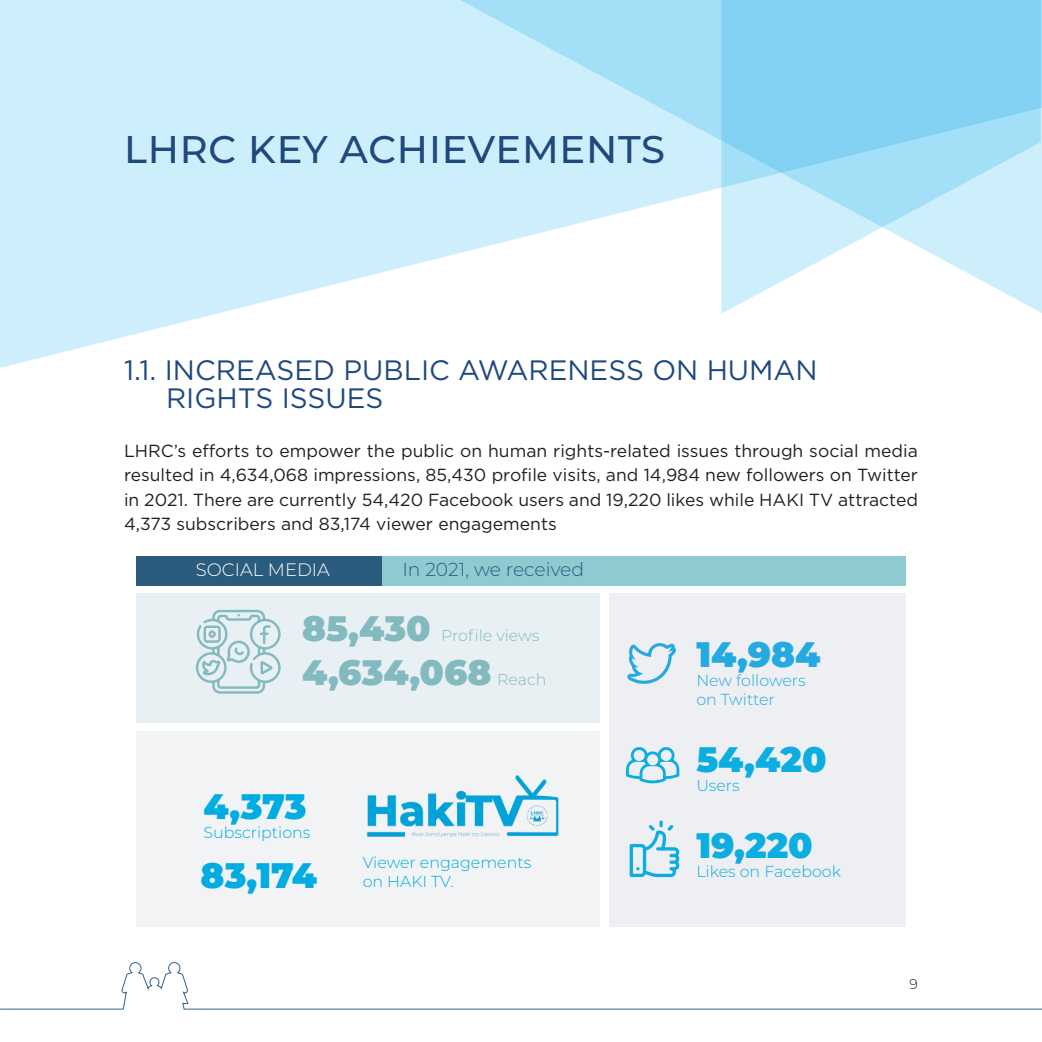
<style>
.page{position:relative;width:1042px;height:1042px;background:#fff}
.page>*{position:absolute;margin:0;border:0;box-sizing:border-box;transform-origin:0 0}
.t1{font:500 38.5px "Montserrat";letter-spacing:.02em;color:#1f497d}
.t2{font:900 35.35px "Montserrat";color:#83babf}
.t3{font:900 35.35px "Montserrat";color:#0cade0}
.t4{font:900 35.35px "Montserrat";letter-spacing:-.005em;color:#00ace2}
.t5{font:900 35.35px "Montserrat";color:#24aae1}
.t6{font:28px/28px "Gotham";color:#1f497d}
.t7{font:300 18.72px "Montserrat";color:#2b5c7d}
.t8{font:300 18.03px "Montserrat";color:#fff}
.t9{font:17.5px/24.5px "Gotham";color:#231f20;text-align:justify}
.t10{font:300 15.92px/19.1px "Montserrat";color:#00ace2}
.t11{font:300 15.92px/19.1px "Montserrat";color:#24aae1}
.t12{font:300 15.92px "Montserrat";color:#0cade0}
.t13{font:300 15.92px "Montserrat";letter-spacing:-.005em;color:#83babf}
.t14{font:300 14px "Montserrat";color:#231f20}
</style>
<div class="page">
<svg style="left:0;top:962px;width:1042px;height:48px"></svg>
<svg style="left:0;top:0;width:1042px;height:368px;fill:#cceffb"></svg>
<svg style="left:721px;top:0;width:319px;height:314px;background:#abe1f7"></svg>
<div style="left:609px;top:593px;width:296px;height:334px;background:#edeff2"></div>
<div style="left:136px;top:593px;width:464px;height:130px;background:#e9f0f4"></div>
<div style="left:136px;top:731px;width:464px;height:196px;background:#f2f3f4"></div>
<div style="left:381px;top:556px;width:524px;height:29px;background:#8ecad0"></div>
<div style="left:136px;top:556px;width:245px;height:29px;background:#2b5c7d"></div>
<svg style="left:195px;top:610px;width:86px;height:84px"></svg>
<svg style="left:627px;top:643px;width:49px;height:41px"></svg>
<svg style="left:626px;top:747px;width:53px;height:36px"></svg>
<svg style="left:629px;top:820px;width:51px;height:57px"></svg>
<img style="left:367px;top:775px;width:192px;height:62px">
<h1 class="t1" style="left:124px;top:123px;width:543px">LHRC KEY ACHIEVEMENTS</h1>
<h3 class="t6" style="left:166px;top:355px;width:653px;text-indent:-42px">1.1. INCREASED PUBLIC AWARENESS ON HUMAN<br>RIGHTS ISSUES</h3>
<p class="t9" style="left:124px;top:438px;width:795px">LHRC’s efforts to empower the public on human rights-related issues through social media resulted in 4,634,068 impressions, 85,430 profile visits, and 14,984 new followers on Twitter in 2021. There are currently 54,420 Facebook users and 19,220 likes while HAKI TV attracted 4,373 subscribers and 83,174 viewer engagements</p>
<p class="t8" style="left:196px;top:558px;width:136px">SOCIAL MEDIA</p>
<p class="t7" style="left:402px;top:557px;width:183px">In 2021, we received</p>
<h2 class="t2" style="left:302px;top:601px;width:130px">85,430</h2>
<p class="t13" style="left:441px;top:624px;width:99px">Profile views</p>
<h2 class="t2" style="left:302px;top:646px;width:191px">4,634,068</h2>
<p class="t13" style="left:497px;top:668px;width:51px">Reach</p>
<h2 class="t5" style="left:696px;top:628px;width:126px">14,984</h2>
<p class="t11" style="left:696px;top:671px;width:111px">New followers on Twitter</p>
<h2 class="t3" style="left:696px;top:733px;width:132px">54,420</h2>
<p class="t12" style="left:696px;top:774px;width:45px">Users</p>
<h2 class="t4" style="left:204px;top:780px;width:105px">4,373</h2>
<p class="t10" style="left:204px;top:822px;width:108px">Subscriptions</p>
<h2 class="t3" style="left:696px;top:819px;width:118px">19,220</h2>
<p class="t10" style="left:363px;top:852px;width:170px">Viewer engagements on HAKI TV.</p>
<h2 class="t4" style="left:201px;top:849px;width:118px">83,174</h2>
<p class="t12" style="left:696px;top:860px;width:146px">Likes on Facebook</p>
<p class="t14" style="left:909px;top:974px;width:10px">9</p>
</div>
